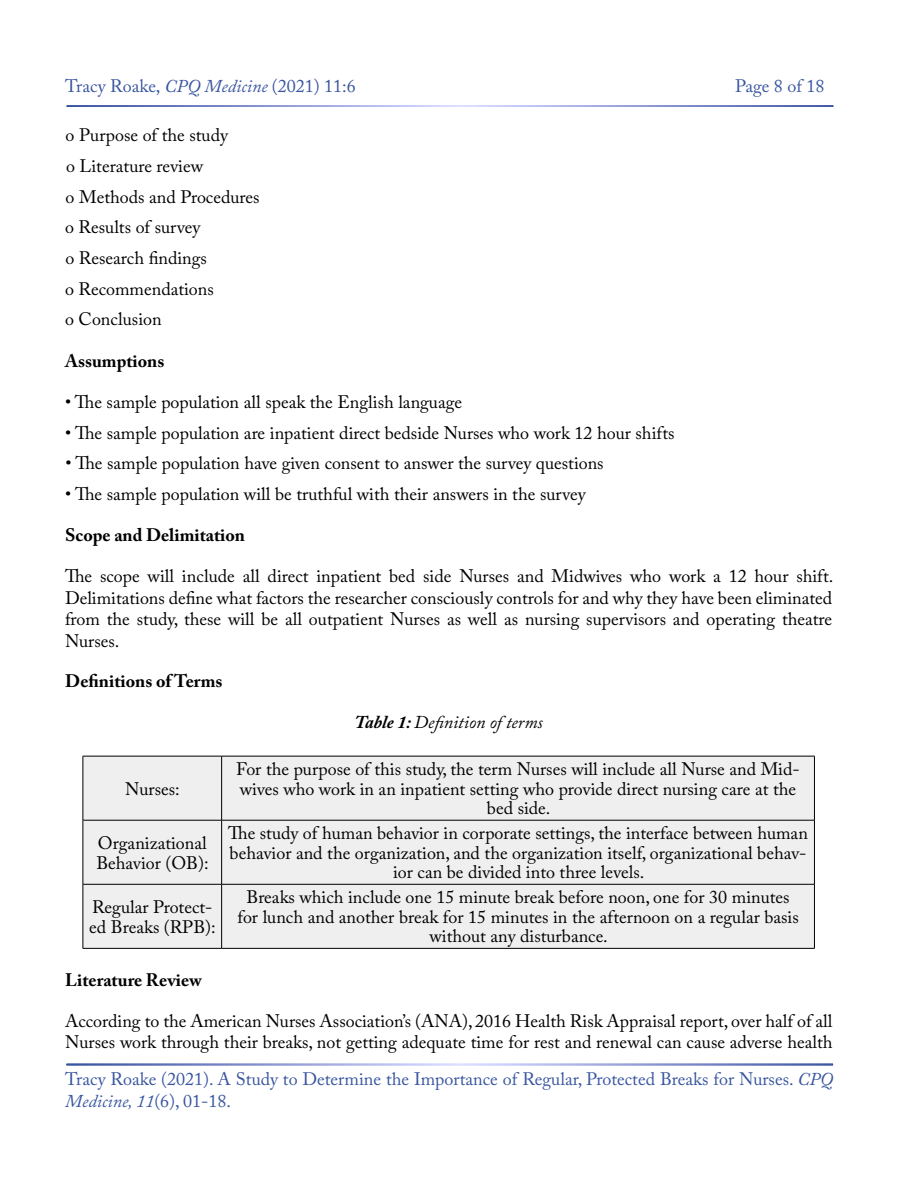
<style>
.page{position:relative;width:900px;height:1200px;background:#fff}
.page>*{position:absolute;margin:0;border:0;box-sizing:border-box;transform-origin:0 0}
.t1{font:18px/19.4px "Adobe Caslon Pro";color:#000}
.t2{font:18px/21.6px "Adobe Caslon Pro";color:#3955a0}
.t3{font:700 18px "Adobe Caslon Pro";color:#000}
.t4{font:italic 18px "Adobe Caslon Pro";color:#000}
.s1{font-style:italic}
.s2{font-weight:700}
</style>
<div class="page">
<div style="left:84px;top:757px;width:730px;height:191px;background:#efeff0"></div>
<hr style="left:83px;top:756px;width:139px;height:1px;background:#000">
<hr style="left:83px;top:756px;width:1px;height:64px;background:#000">
<hr style="left:222px;top:756px;width:593px;height:1px;background:#000">
<hr style="left:221px;top:756px;width:1px;height:64px;background:#000">
<hr style="left:814px;top:756px;width:1px;height:64px;background:#000">
<hr style="left:83px;top:820px;width:139px;height:1px;background:#000">
<hr style="left:83px;top:820px;width:1px;height:64px;background:#000">
<hr style="left:222px;top:820px;width:593px;height:1px;background:#000">
<hr style="left:221px;top:820px;width:1px;height:64px;background:#000">
<hr style="left:814px;top:820px;width:1px;height:64px;background:#000">
<hr style="left:83px;top:884px;width:139px;height:1px;background:#000">
<hr style="left:83px;top:884px;width:1px;height:64px;background:#000">
<hr style="left:222px;top:884px;width:593px;height:1px;background:#000">
<hr style="left:221px;top:884px;width:1px;height:64px;background:#000">
<hr style="left:814px;top:884px;width:1px;height:64px;background:#000">
<hr style="left:83px;top:948px;width:139px;height:1px;background:#000">
<hr style="left:222px;top:948px;width:593px;height:1px;background:#000">
<p class="t2" style="left:65px;top:75px;width:292px">Tracy Roake, <span class="s1">CPQ Medicine</span> (2021) 11:6</p>
<p class="t2" style="left:735px;top:75px;width:91px">Page 8 of 18</p>
<p class="t1" style="left:65px;top:120px;width:196px;line-height:30.8px">o Purpose of the study<br>o Literature review<br>o Methods and Procedures o Results of survey<br>o Research findings<br>o Recommendations<br>o Conclusion</p>
<p class="t3" style="left:65px;top:350px;width:101px">Assumptions</p>
<p class="t1" style="left:65px;top:392px;width:399px">• The sample population all speak the English language</p>
<p class="t1" style="left:65px;top:423px;width:611px">• The sample population are inpatient direct bedside Nurses who work 12 hour shifts</p>
<p class="t1" style="left:66px;top:453px;width:540px">• The sample population have given consent to answer the survey questions</p>
<p class="t1" style="left:65px;top:484px;width:522px">• The sample population will be truthful with their answers in the survey</p>
<p class="t3" style="left:65px;top:524px;width:182px">Scope and Delimitation</p>
<p class="t1" style="left:65px;top:565px;width:770px;line-height:21.6px;text-align:justify">The scope will include all direct inpatient bed side Nurses and Midwives who work a 12 hour shift.<br>Delimitations define what factors the researcher consciously controls for and why they have been eliminated from the study, these will be all outpatient Nurses as well as nursing supervisors and operating theatre Nurses.</p>
<p class="t3" style="left:65px;top:670px;width:159px">Definitions of Terms</p>
<p class="t4" style="left:355px;top:711px;width:190px"><span class="s2">Table 1:</span> Definition of terms</p>
<p class="t1" style="left:125px;top:779px;width:56px">Nurses:</p>
<p class="t1" style="left:236px;top:759px;width:565px;text-align:center">For the purpose of this study, the term Nurses will include all Nurse and Mid&shy;wives who work in an inpatient setting who provide direct nursing care at the bed side.</p>
<p class="t1" style="left:96px;top:833px;width:114px">Organizational<br>Behavior (OB):</p>
<p class="t1" style="left:228px;top:824px;width:581px;text-align:center">The study of human behavior in corporate settings, the interface between human behavior and the organization, and the organization itself, organizational behav&shy;ior can be divided into three levels.</p>
<p class="t1" style="left:89px;top:897px;width:128px">Regular Protect&shy;ed Breaks (RPB):</p>
<p class="t1" style="left:237px;top:888px;width:563px;text-align:center">Breaks which include one 15 minute break before noon, one for 30 minutes for lunch and another break for 15 minutes in the afternoon on a regular basis without any disturbance.</p>
<p class="t3" style="left:65px;top:969px;width:138px">Literature Review</p>
<p class="t1" style="left:65px;top:1010px;width:769px;line-height:21.6px">According to the American Nurses Association’s (ANA), 2016 Health Risk Appraisal report, over half of all<br>Nurses work through their breaks, not getting adequate time for rest and renewal can cause adverse health</p>
<p class="t2" style="left:65px;top:1068px;width:769px">Tracy Roake (2021). A Study to Determine the Importance of Regular, Protected Breaks for Nurses. <span class="s1">CPQ<br>Medicine, 11</span>(6), 01-18.</p>
</div>
